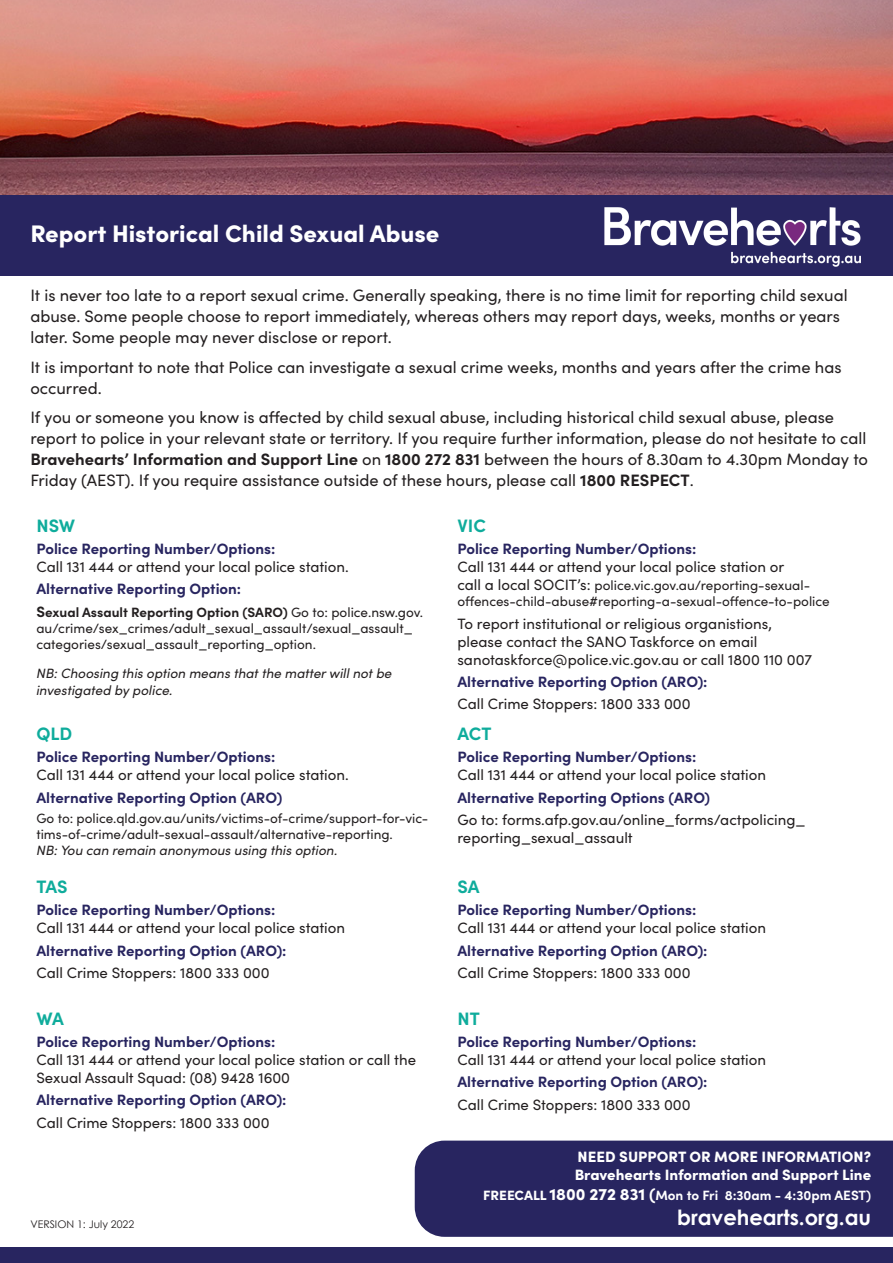
<style>
.page{position:relative;width:893px;height:1263px;background:#fff}
.page>*{position:absolute;margin:0;border:0;box-sizing:border-box;transform-origin:0 0}
.t1{font:900 24px "Sofia Pro";color:#fff}
.t2{font:700 21px "Century Gothic";color:#fff}
.t3{font:700 18px "Sofia Pro";color:#0fac9c}
.t4{font:16.5px/21px "Sofia Pro";color:#231f20}
.t5{font:15px/18px "Sofia Pro";color:#231f20}
.t6{font:700 15px "Sofia Pro";color:#282560}
.t7{font:900 15px "Sofia Pro";color:#fff}
.t8{font:13.5px/16.2px "Sofia Pro";color:#231f20}
.t9{font:italic 13.5px/16.2px "Sofia Pro";color:#231f20}
.t10{font:700 13.5px "Sofia Pro";color:#fff}
.t11{font:10.5px "Century Gothic";color:#231f20}
.s1{font-weight:700}
.s2{font-weight:700;color:#282560}
.s3{font-weight:700;font-size:15px}
.s4{font-style:italic}
.s5{font-size:15px}
.s6{font-weight:900}
.s7{font-weight:900;font-size:16.5px}
</style>
<div class="page">
<div style="left:0;top:1248px;width:893px;height:15px;background:#282560"></div>
<img style="left:0;top:0;width:893px;height:195px">
<div style="left:0;top:195px;width:893px;height:81px;background:#282560"></div>
<img style="left:577px;top:174px;width:307px;height:93px">
<div style="left:415px;top:1140px;width:478px;height:97px;background:#282560"></div>
<p class="t1" style="left:30px;top:214px;width:411px">Report Historical Child Sexual Abuse</p>
<p class="t4" style="left:30px;top:284px;width:819px">It is never too late to a report sexual crime. Generally speaking, there is no time limit for reporting child sexual abuse. Some people choose to report immediately, whereas others may report days, weeks, months or years later. Some people may never disclose or report.</p>
<p class="t4" style="left:30px;top:355px;width:813px">It is important to note that Police can investigate a sexual crime weeks, months and years after the crime has occurred.</p>
<p class="t4" style="left:30px;top:406px;width:839px">If you or someone you know is affected by child sexual abuse, including historical child sexual abuse, please report to police in your relevant state or territory. If you require further information, please do not hesitate to call <span class="s1">Bravehearts’ Information and Support Line</span> on <span class="s1">1800 272 831</span> between the hours of 8.30am to 4.30pm Monday to Friday (AEST). If you require assistance outside of these hours, please call <span class="s1">1800 RESPECT</span>.</p>
<p class="t3" style="left:36px;top:512px;width:40px">NSW</p>
<p class="t5" style="left:36px;top:539px;width:314px"><span class="s2">Police Reporting Number/Options:<br></span>Call 131 444 or attend your local police station.</p>
<p class="t6" style="left:36px;top:577px;width:206px">Alternative Reporting Option:</p>
<p class="t8" style="left:36px;top:603px;width:388px"><span class="s3">S</span><span class="s1">exual Assault Reporting Option (SARO)</span> Go to: police.nsw.gov. au/crime/sex_crimes/adult_sexual_assault/sexual_assault_ categories/sexual_assault_reporting_option.</p>
<p class="t9" style="left:36px;top:665px;width:357px">NB: Choosing this option means that the matter will not be investigated by police.</p>
<p class="t3" style="left:36px;top:720px;width:38px">QLD</p>
<p class="t5" style="left:36px;top:747px;width:314px"><span class="s2">Police Reporting Number/Options:<br></span>Call 131 444 or attend your local police station.</p>
<p class="t6" style="left:36px;top:786px;width:247px">Alternative Reporting Option (ARO)</p>
<p class="t8" style="left:36px;top:809px;width:393px">Go to: police.qld.gov.au/units/victims-of-crime/support-for-vic&shy;tims-of-crime/adult-sexual-assault/alternative-reporting.<br><span class="s4">NB: You can remain anonymous using this option.</span></p>
<p class="t3" style="left:36px;top:873px;width:33px">TAS</p>
<p class="t5" style="left:36px;top:900px;width:310px"><span class="s2">Police Reporting Number/Options:<br></span>Call 131 444 or attend your local police station</p>
<p class="t6" style="left:36px;top:939px;width:252px">Alternative Reporting Option (ARO):</p>
<p class="t5" style="left:36px;top:963px;width:235px">Call Crime Stoppers: 1800 333 000</p>
<p class="t3" style="left:36px;top:1005px;width:29px">WA</p>
<p class="t5" style="left:36px;top:1032px;width:381px"><span class="s2">Police Reporting Number/Options:<br></span>Call 131 444 or attend your local police station or call the<br>Sexual Assault Squad: (08) 9428 1600</p>
<p class="t6" style="left:36px;top:1089px;width:252px">Alternative Reporting Option (ARO):</p>
<p class="t5" style="left:36px;top:1113px;width:235px">Call Crime Stoppers: 1800 333 000</p>
<p class="t11" style="left:30px;top:1216px;width:105px">VERSION 1: July 2022</p>
<p class="t3" style="left:457px;top:512px;width:30px">VIC</p>
<p class="t5" style="left:457px;top:539px;width:328px"><span class="s2">Police Reporting Number/Options:<br></span>Call 131 444 or attend your local police station or</p>
<p class="t8" style="left:457px;top:576px;width:374px"><span class="s5">call a local SOCIT’s:</span> police.vic.gov.au/reporting-sexual&shy;offences-child-abuse#reporting-a-sexual-offence-to-police</p>
<p class="t5" style="left:457px;top:613px;width:356px">To report institutional or religious organistions, please contact the SANO Taskforce on email sanotaskforce@police.vic.gov.au or call 1800 110 007</p>
<p class="t6" style="left:457px;top:670px;width:252px">Alternative Reporting Option (ARO):</p>
<p class="t5" style="left:457px;top:694px;width:235px">Call Crime Stoppers: 1800 333 000</p>
<p class="t3" style="left:457px;top:720px;width:36px">ACT</p>
<p class="t5" style="left:457px;top:747px;width:310px"><span class="s2">Police Reporting Number/Options:<br></span>Call 131 444 or attend your local police station</p>
<p class="t6" style="left:457px;top:786px;width:254px">Alternative Reporting Options (ARO)</p>
<p class="t5" style="left:457px;top:810px;width:350px">Go to: forms.afp.gov.au/online_forms/actpolicing_ reporting_sexual_assault</p>
<p class="t3" style="left:457px;top:873px;width:24px">SA</p>
<p class="t5" style="left:457px;top:900px;width:310px"><span class="s2">Police Reporting Number/Options:<br></span>Call 131 444 or attend your local police station</p>
<p class="t6" style="left:457px;top:939px;width:252px">Alternative Reporting Option (ARO):</p>
<p class="t5" style="left:457px;top:963px;width:235px">Call Crime Stoppers: 1800 333 000</p>
<p class="t3" style="left:457px;top:1005px;width:24px">NT</p>
<p class="t5" style="left:457px;top:1032px;width:310px"><span class="s2">Police Reporting Number/Options:<br></span>Call 131 444 or attend your local police station</p>
<p class="t6" style="left:457px;top:1071px;width:252px">Alternative Reporting Option (ARO):</p>
<p class="t5" style="left:457px;top:1095px;width:235px">Call Crime Stoppers: 1800 333 000</p>
<p class="t7" style="left:578px;top:1145px;width:295px">NEED SUPPORT OR MORE INFORMATION?</p>
<p class="t7" style="left:575px;top:1163px;width:298px">Bravehearts Information and Support Line</p>
<p class="t10" style="left:483px;top:1185px;width:390px"><span class="s6">FREECALL</span> <span class="s7">1800 272 831 (</span>Mon to Fri 8:30am - 4:30pm AEST)</p>
<p class="t2" style="left:677px;top:1202px;width:196px">bravehearts.org.au</p>
</div>
